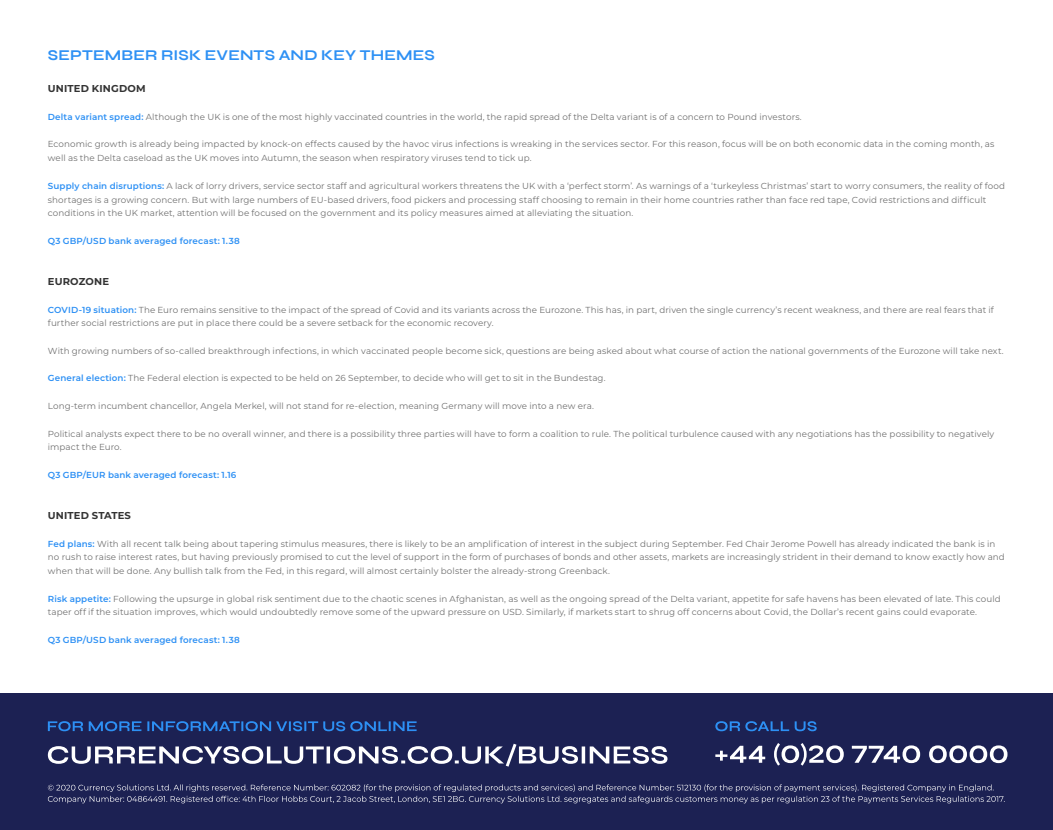
<style>
.page{position:relative;width:1053px;height:830px;background:#fff}
.page>*{position:absolute;margin:0;border:0;box-sizing:border-box;transform-origin:0 0}
.t1{font:700 15px "Syne";letter-spacing:.01em;color:#2d90f4}
.t2{font:700 10px "Montserrat";letter-spacing:.015em;color:#333}
.t3{font:8.75px/13.8px "Montserrat";letter-spacing:.01em;color:#707070}
.t4{font:600 8.75px "Montserrat";letter-spacing:.015em;color:#2d90f4}
.s1{font-weight:600;color:#2d90f4}
</style>
<div class="page">
<div style="left:0;top:693px;width:1052px;height:136px;background:#1c2153"></div>
<svg style="left:48px;top:784px;width:956px;height:19px"></svg>
<svg style="left:715px;top:743px;width:292px;height:22px"></svg>
<svg style="left:48px;top:743px;width:619px;height:23px"></svg>
<svg style="left:48px;top:721px;width:368px;height:10px"></svg>
<svg style="left:715px;top:721px;width:101px;height:10px"></svg>
<p class="t1" style="left:48px;top:46px;width:388px">SEPTEMBER RISK EVENTS AND KEY THEMES</p>
<p class="t2" style="left:48px;top:82px;width:99px">UNITED KINGDOM</p>
<p class="t3" style="left:48px;top:110px;width:755px"><span class="s1">Delta variant spread:</span> Although the UK is one of the most highly vaccinated countries in the world, the rapid spread of the Delta variant is of a concern to Pound investors.</p>
<p class="t3" style="left:48px;top:137px;width:948px">Economic growth is already being impacted by knock-on effects caused by the havoc virus infections is wreaking in the services sector. For this reason, focus will be on both economic data in the coming month, as well as the Delta caseload as the UK moves into Autumn, the season when respiratory viruses tend to tick up.</p>
<p class="t3" style="left:48px;top:178px;width:958px"><span class="s1">Supply chain disruptions:</span> A lack of lorry drivers, service sector staff and agricultural workers threatens the UK with a ‘perfect storm’. As warnings of a ‘turkeyless Christmas’ start to worry consumers, the reality of food shortages is a growing concern. But with large numbers of EU-based drivers, food pickers and processing staff choosing to remain in their home countries rather than face red tape, Covid restrictions and difficult conditions in the UK market, attention will be focused on the government and its policy measures aimed at alleviating the situation.</p>
<p class="t4" style="left:48px;top:234px;width:193px">Q3 GBP/USD bank averaged forecast: 1.38</p>
<p class="t2" style="left:48px;top:274px;width:63px">EUROZONE</p>
<p class="t3" style="left:48px;top:302px;width:947px"><span class="s1">COVID-19 situation:</span> The Euro remains sensitive to the impact of the spread of Covid and its variants across the Eurozone. This has, in part, driven the single currency’s recent weakness, and there are real fears that if further social restrictions are put in place there could be a severe setback for the economic recovery.</p>
<p class="t3" style="left:48px;top:343px;width:957px">With growing numbers of so-called breakthrough infections, in which vaccinated people become sick, questions are being asked about what course of action the national governments of the Eurozone will take next.</p>
<p class="t3" style="left:48px;top:371px;width:559px"><span class="s1">General election:</span> The Federal election is expected to be held on 26 September, to decide who will get to sit in the Bundestag.</p>
<p class="t3" style="left:48px;top:398px;width:547px">Long-term incumbent chancellor, Angela Merkel, will not stand for re-election, meaning Germany will move into a new era.</p>
<p class="t3" style="left:48px;top:426px;width:947px">Political analysts expect there to be no overall winner, and there is a possibility three parties will have to form a coalition to rule. The political turbulence caused with any negotiations has the possibility to negatively impact the Euro.</p>
<p class="t4" style="left:48px;top:468px;width:190px">Q3 GBP/EUR bank averaged forecast: 1.16</p>
<p class="t2" style="left:48px;top:508px;width:85px">UNITED STATES</p>
<p class="t3" style="left:48px;top:536px;width:958px"><span class="s1">Fed plans:</span> With all recent talk being about tapering stimulus measures, there is likely to be an amplification of interest in the subject during September. Fed Chair Jerome Powell has already indicated the bank is in no rush to raise interest rates, but having previously promised to cut the level of support in the form of purchases of bonds and other assets, markets are increasingly strident in their demand to know exactly how and when that will be done. Any bullish talk from the Fed, in this regard, will almost certainly bolster the already-strong Greenback.</p>
<p class="t3" style="left:48px;top:591px;width:954px"><span class="s1">Risk appetite:</span> Following the upsurge in global risk sentiment due to the chaotic scenes in Afghanistan, as well as the ongoing spread of the Delta variant, appetite for safe havens has been elevated of late. This could taper off if the situation improves, which would undoubtedly remove some of the upward pressure on USD. Similarly, if markets start to shrug off concerns about Covid, the Dollar’s recent gains could evaporate.</p>
<p class="t4" style="left:48px;top:633px;width:193px">Q3 GBP/USD bank averaged forecast: 1.38</p>
</div>
